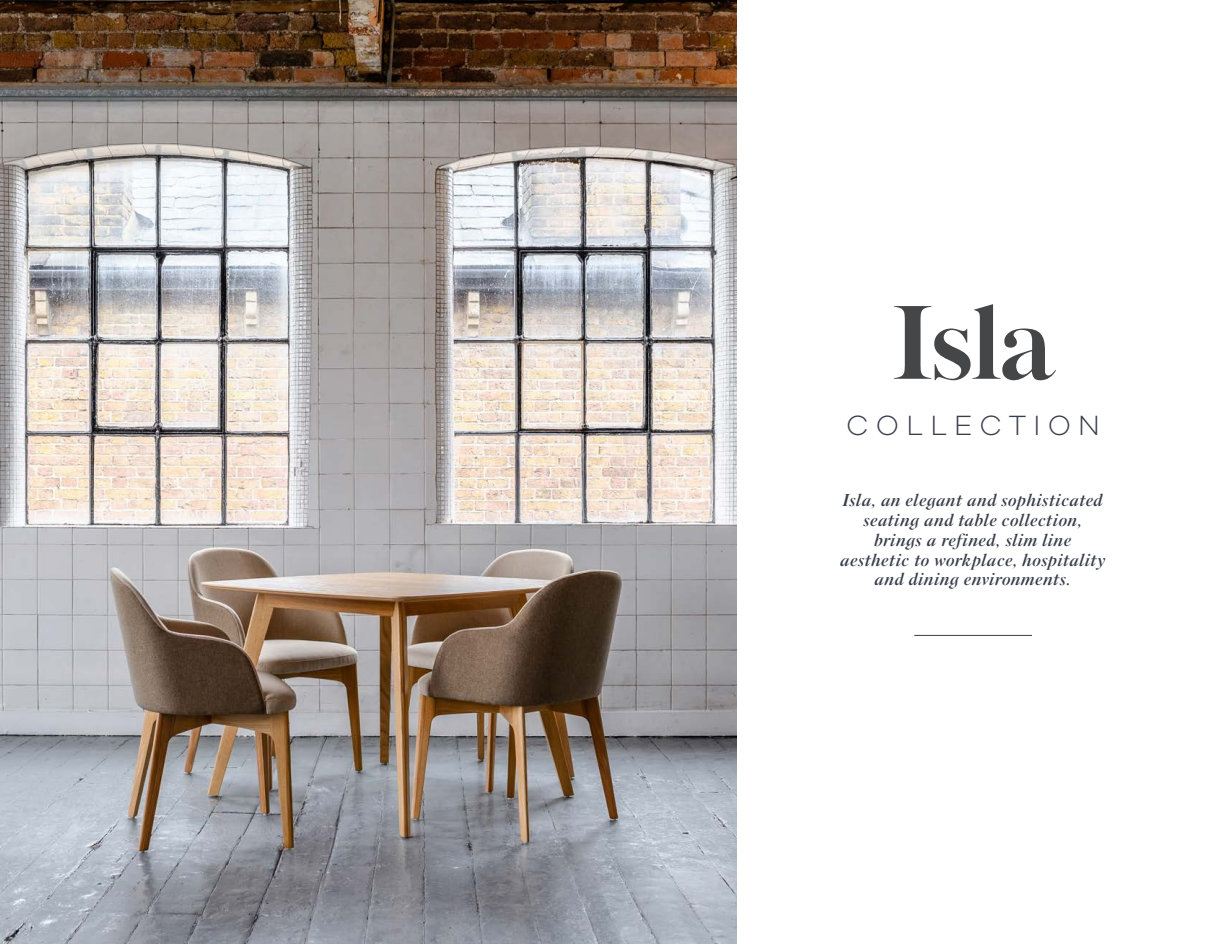
<style>
.page{position:relative;width:1214px;height:944px;background:#fff}
.page>*{position:absolute;margin:0;border:0;box-sizing:border-box;transform-origin:0 0}
.t1{font:700 100.65px "Kaczun Oldstyle";color:#454647}
.t2{font:300 28.65px "Galano Grotesque";letter-spacing:.25em;color:#383e4a}
.t3{font:italic 700 16.5px/19.8px "Kaczun Oldstyle";letter-spacing:.005em;color:#383e4a;text-align:center}
</style>
<div class="page">
<img style="left:0;top:0;width:736px;height:944px">
<hr style="left:914px;top:635px;width:118px;height:1px;background:#383e4a">
<p class="t1" style="left:891px;top:276px;width:165px">Isla</p>
<p class="t2" style="left:846px;top:408px;width:255px">COLLECTION</p>
<p class="t3" style="left:840px;top:490px;width:267px">Isla, an elegant and sophisticated seating and table collection, brings a refined, slim line aesthetic to workplace, hospitality and dining environments.</p>
</div>
